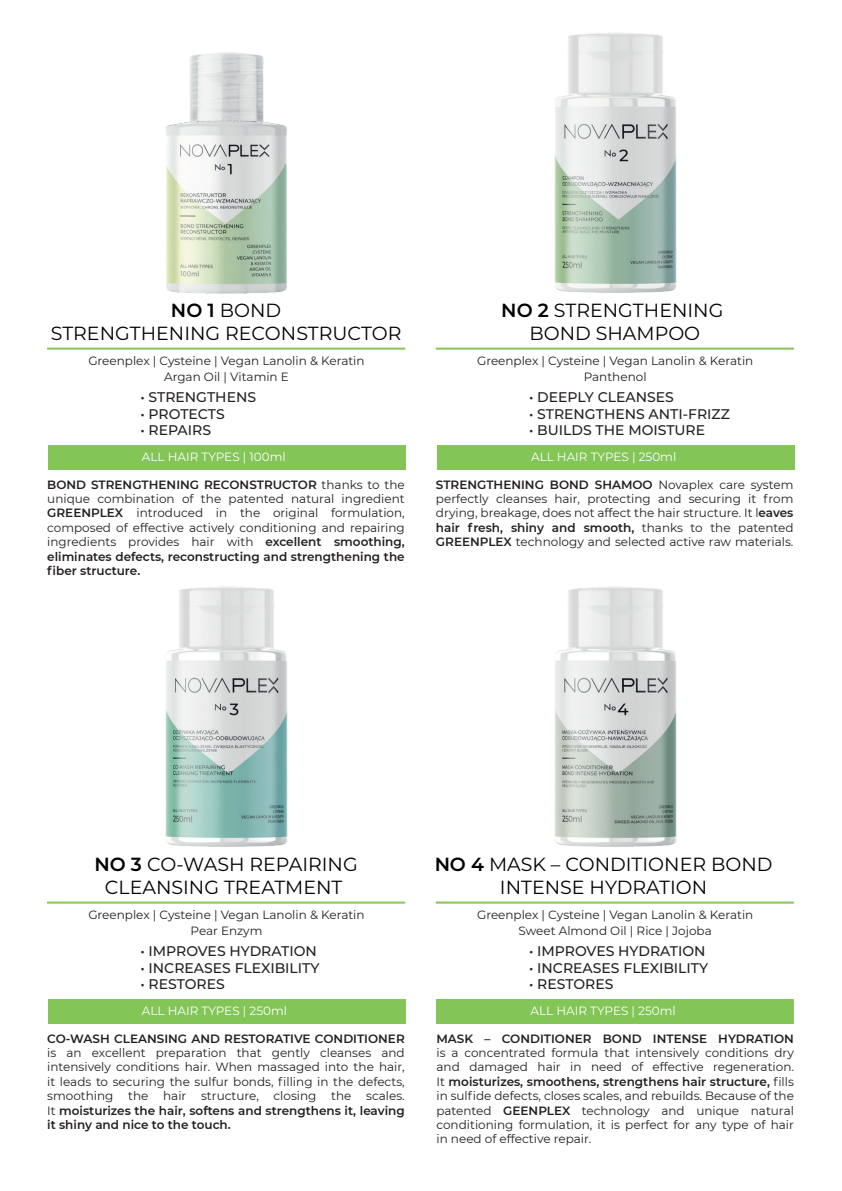
<style>
.page{position:relative;width:842px;height:1191px;background:#fff}
.page>*{position:absolute;margin:0;border:0;box-sizing:border-box;transform-origin:0 0}
.t1{font:19px/22.8px "Montserrat";color:#000001;text-align:center}
.t2{font:500 14px "Montserrat";color:#231f20}
.t3{font:12px/14.4px "Montserrat";color:#231f20;text-align:justify}
.t4{font:600 12px "Montserrat";color:#231f20}
.t5{font:12px "Montserrat";color:#fff}
.s1{font-weight:600}
</style>
<div class="page">
<hr style="left:47px;top:901px;width:358px;height:2px;background:#83c556">
<div style="left:48px;top:999px;width:357px;height:24px;background:#83c556"></div>
<img style="left:554px;top:32px;width:123px;height:261px">
<img style="left:165px;top:586px;width:123px;height:261px">
<img style="left:555px;top:586px;width:122px;height:261px">
<img style="left:166px;top:52px;width:121px;height:242px">
<hr style="left:47px;top:347px;width:358px;height:2px;background:#83c556">
<div style="left:48px;top:445px;width:357px;height:25px;background:#83c556"></div>
<hr style="left:436px;top:901px;width:358px;height:2px;background:#83c556">
<div style="left:436px;top:999px;width:358px;height:24px;background:#83c556"></div>
<hr style="left:436px;top:347px;width:358px;height:2px;background:#83c556">
<div style="left:437px;top:445px;width:357px;height:25px;background:#83c556"></div>
<h1 class="t1" style="left:51px;top:298px;width:352px"><span class="s1">NO 1</span> BOND<br>STRENGTHENING RECONSTRUCTOR</h1>
<h1 class="t1" style="left:501px;top:298px;width:224px"><span class="s1">NO 2</span> STRENGTHENING<br>BOND SHAMPOO</h1>
<p class="t3" style="left:88px;top:352px;width:278px;line-height:16.2px;text-align:center">Greenplex | Cysteine | Vegan Lanolin &amp; Keratin<br>Argan Oil | Vitamin E</p>
<p class="t3" style="left:477px;top:352px;width:278px;line-height:16.2px;text-align:center">Greenplex | Cysteine | Vegan Lanolin &amp; Keratin<br>Panthenol</p>
<p class="t2" style="left:140px;top:388px;width:117px">• STRENGTHENS</p>
<p class="t2" style="left:140px;top:404px;width:86px">• PROTECTS</p>
<p class="t2" style="left:140px;top:420px;width:72px">• REPAIRS</p>
<p class="t2" style="left:529px;top:388px;width:146px">• DEEPLY CLEANSES</p>
<p class="t2" style="left:529px;top:404px;width:202px">• STRENGTHENS ANTI-FRIZZ</p>
<p class="t2" style="left:529px;top:420px;width:177px">• BUILDS THE MOISTURE</p>
<p class="t5" style="left:142px;top:449px;width:145px">ALL HAIR TYPES | 100ml</p>
<p class="t3" style="left:47px;top:477px;width:359px"><span class="s1">BOND STRENGTHENING RECONSTRUCTOR</span> thanks to the unique combination of the patented natural ingredient <span class="s1">GREENPLEX</span> introduced in the original formulation, composed of effective actively conditioning and repairing ingredients provides hair with <span class="s1">excellent smoothing, eliminates defects, reconstructing and strengthening the fiber structure.</span></p>
<p class="t5" style="left:531px;top:449px;width:147px">ALL HAIR TYPES | 250ml</p>
<p class="t3" style="left:436px;top:477px;width:359px"><span class="s1">STRENGTHENING BOND SHAMOO</span> Novaplex care system perfectly cleanses hair, protecting and securing it from drying, breakage, does not affect the hair structure. It l<span class="s1">eaves hair fresh, shiny and smooth,</span> thanks to the patented <span class="s1">GREENPLEX</span> technology and selected active raw materials.</p>
<h1 class="t1" style="left:95px;top:852px;width:265px"><span class="s1">NO 3</span> CO-WASH REPAIRING<br>CLEANSING TREATMENT</h1>
<h1 class="t1" style="left:435px;top:852px;width:339px"><span class="s1">NO 4</span> MASK – CONDITIONER BOND<br>INTENSE HYDRATION</h1>
<p class="t3" style="left:88px;top:906px;width:278px;line-height:16.2px;text-align:center">Greenplex | Cysteine | Vegan Lanolin &amp; Keratin<br>Pear Enzym</p>
<p class="t2" style="left:140px;top:941px;width:178px">• IMPROVES HYDRATION</p>
<p class="t2" style="left:140px;top:957px;width:181px">• INCREASES FLEXIBILITY</p>
<p class="t2" style="left:140px;top:974px;width:86px">• RESTORES</p>
<p class="t5" style="left:142px;top:1003px;width:147px">ALL HAIR TYPES | 250ml</p>
<p class="t4" style="left:47px;top:1029px;width:359px">CO-WASH CLEANSING AND RESTORATIVE CONDITIONER</p>
<p class="t3" style="left:47px;top:1045px;width:359px">is an excellent preparation that gently cleanses and intensively conditions hair. When massaged into the hair, it leads to securing the sulfur bonds, filling in the defects, smoothing the hair structure, closing the scales.<br>It <span class="s1">moisturizes the hair, softens and strengthens it, leaving it shiny and nice to the touch.</span></p>
<p class="t3" style="left:477px;top:906px;width:278px;line-height:16.2px;text-align:center">Greenplex | Cysteine | Vegan Lanolin &amp; Keratin<br>Sweet Almond Oil | Rice | Jojoba</p>
<p class="t2" style="left:529px;top:941px;width:178px">• IMPROVES HYDRATION</p>
<p class="t2" style="left:529px;top:957px;width:181px">• INCREASES FLEXIBILITY</p>
<p class="t2" style="left:529px;top:974px;width:86px">• RESTORES</p>
<p class="t5" style="left:530px;top:1003px;width:147px">ALL HAIR TYPES | 250ml</p>
<p class="t4" style="left:436px;top:1029px;width:359px">MASK – CONDITIONER BOND INTENSE HYDRATION</p>
<p class="t3" style="left:436px;top:1045px;width:359px">is a concentrated formula that intensively conditions dry and damaged hair in need of effective regeneration.<br>It <span class="s1">moisturizes, smoothens, strengthens hair structure,</span> fills in sulfide defects, closes scales, and rebuilds. Because of the patented <span class="s1">GEENPLEX</span> technology and unique natural conditioning formulation, it is perfect for any type of hair in need of effective repair.</p>
</div>
